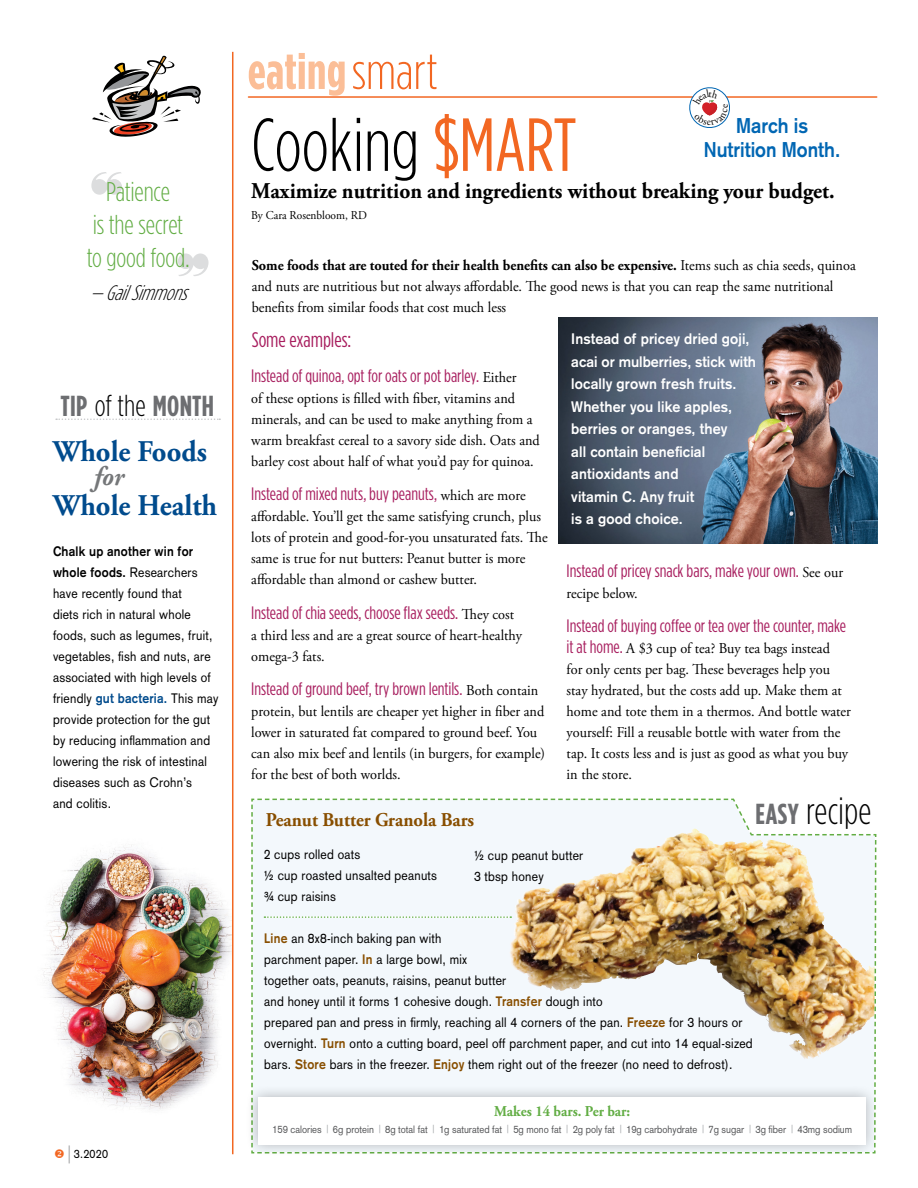
<style>
.page{position:relative;width:918px;height:1188px;background:#fff}
.page>*{position:absolute;margin:0;border:0;box-sizing:border-box;transform-origin:0 0}
.t1{font:300 75px "Gotham Condensed";letter-spacing:-.005em;color:#000}
.t2{font:700 51px "Gotham Condensed";letter-spacing:.01em;color:#fbbe97}
.t3{font:300 37.5px "Gotham Condensed";color:#000}
.t4{font:700 30px "Adobe Garamond Pro";color:#004b8d;scale:.95 1}
.t5{font:700 28.95px "Gotham Condensed";letter-spacing:.01em;color:#6d6e71}
.t6{font:300 27px/33px "Gotham Condensed";letter-spacing:-.01em;color:#62ad44;text-align:center}
.t7{font:italic 700 27px "Adobe Garamond Pro";color:#757779;scale:.95 1}
.t8{font:700 22.5px "Adobe Garamond Pro";color:#000;scale:.95 1}
.t9{font:700 21px/24px "Akzidenz Grotesk";color:#0066b3;text-align:center;scale:.9 1}
.t10{font:21px "Gotham Condensed";color:#a81f5f}
.t11{font:italic 300 21px "Gotham Condensed";color:#000}
.t12{font:700 19.5px "Adobe Garamond Pro";color:#884e00;scale:.95 1}
.t13{font:18px "Gotham Condensed";letter-spacing:-.005em;color:#a81f5f}
.t14{font:15px/21px "Adobe Garamond Pro";color:#000;scale:.95 1}
.t15{font:700 15px/22.5px "Akzidenz Grotesk";letter-spacing:.01em;color:#fff;scale:.95 1}
.t16{font:700 15px "Adobe Garamond Pro";color:#62ad44;scale:.95 1}
.t17{font:13.5px/21px "Akzidenz Grotesk";letter-spacing:.02em;color:#000;scale:.9 1}
.t18{font:12px "Adobe Garamond Pro";color:#000;scale:.95 1}
.t19{font:12px "Akzidenz Grotesk";color:#000;scale:.9 1}
.t20{font:10.5px "Akzidenz Grotesk";color:#58595b;scale:.9 1}
.s1{font-weight:300;font-size:30px;color:#000}
.s2{font-weight:700}
.s3{font-weight:700;color:#004b8d}
.s4{color:#f26722}
.s5{font-size:24px;color:#8a8c8e}
.s6{font-weight:300;color:#f26722}
.s7{font-weight:400;color:#f26722}
.s8{font-family:"Adobe Garamond Pro";font-size:15px;color:#000}
.s9{font-family:"Gotham Condensed";font-size:18px;color:#a81f5f}
.s10{font-weight:700;font-size:28.95px;color:#6d6e71}
.s11{font-weight:700;color:#884e00}
.s12{font-size:11.25px;color:#a7a9ac}
</style>
<div class="page">
<img style="left:43px;top:845px;width:189px;height:265px">
<hr style="left:248px;top:96px;width:629px;height:2px;background:#f26722">
<hr style="left:232px;top:52px;width:1px;height:1102px;background:#f26722">
<svg style="left:56px;top:419px;width:164px;height:1px"></svg>
<svg style="left:251px;top:799px;width:626px;height:355px"></svg>
<svg style="left:178px;top:253px;width:31px;height:23px"></svg>
<svg style="left:91px;top:172px;width:31px;height:23px"></svg>
<svg style="left:92px;top:56px;width:109px;height:81px"></svg>
<img style="left:558px;top:318px;width:320px;height:225px">
<svg style="left:687px;top:87px;width:45px;height:41px"></svg>
<h3 class="t6" style="left:87px;top:175px;width:104px">Patience<br>is the secret to good food.</h3>
<h3 class="t11" style="left:90px;top:281px;width:107px">—GailSimmons</h3>
<h3 class="t5" style="left:61px;top:388px;width:155px">TIP <span class="s1">of the</span> MONTH</h3>
<h3 class="t4" style="left:53px;top:434px;width:163px">Whole Foods</h3>
<h3 class="t7" style="left:94px;top:461px;width:33px">for</h3>
<h3 class="t4" style="left:53px;top:488px;width:174px">Whole Health</h3>
<p class="t17" style="left:53px;top:541px;width:185px"><span class="s2">Chalk up another win for whole foods.</span> Researchers have recently found that<br>diets rich in natural whole foods, such as legumes, fruit, vegetables, fish and nuts, are associated with high levels of friendly <span class="s3">gut bacteria.</span> This may provide protection for the gut by reducing inflammation and lowering the risk of intestinal diseases such as Crohn’s<br>and colitis.</p>
<p class="t19" style="left:54px;top:1147px;width:62px"><span class="s4">❖</span> <span class="s5">|</span> 3.2020</p>
<h2 class="t2" style="left:248px;top:41px;width:192px">eating<span class="s6">smart</span></h2>
<h1 class="t1" style="left:251px;top:102px;width:327px">Cooking <span class="s7">$MART</span></h1>
<h3 class="t8" style="left:251px;top:178px;width:616px">Maximize nutrition and ingredients without breaking your budget.</h3>
<p class="t18" style="left:251px;top:208px;width:123px">By Cara Rosenbloom, RD</p>
<p class="t14" style="left:252px;top:256px;width:637px"><span class="s2">Some foods that are touted for their health benefits can also be expensive.</span> Items such as chia seeds, quinoa and nuts are nutritious but not always affordable. The good news is that you can reap the same nutritional benefits from similar foods that cost much less</p>
<h3 class="t10" style="left:252px;top:328px;width:101px">Some examples:</h3>
<p class="t13" style="left:251px;top:365px;width:267px">Instead of quinoa, opt for oats or pot barley. <span class="s8">Either</span></p>
<p class="t14" style="left:251px;top:388px;width:305px">of these options is filled with fiber, vitamins and minerals, and can be used to make anything from a warm breakfast cereal to a savory side dish. Oats and barley cost about half of what you’d pay for quinoa.</p>
<p class="t13" style="left:251px;top:484px;width:276px">Instead of mixed nuts, buy peanuts, <span class="s8">which are more</span></p>
<p class="t14" style="left:251px;top:506px;width:314px">affordable. You’ll get the same satisfying crunch, plus lots of protein and good-for-you unsaturated fats. The same is true for nut butters: Peanut butter is more affordable than almond or cashew butter.</p>
<p class="t13" style="left:251px;top:602px;width:264px">Instead of chia seeds, choose flax seeds. <span class="s8">They cost</span></p>
<p class="t14" style="left:251px;top:625px;width:287px">a third less and are a great source of heart-healthy omega-3 fats.</p>
<p class="t13" style="left:251px;top:679px;width:289px">Instead of ground beef, try brown lentils. <span class="s8">Both contain</span></p>
<p class="t14" style="left:251px;top:701px;width:311px">protein, but lentils are cheaper yet higher in fiber and lower in saturated fat compared to ground beef. You can also mix beef and lentils (in burgers, for example) for the best of both worlds.</p>
<h3 class="t9" style="left:704px;top:113px;width:153px">March is<br>Nutrition Month.</h3>
<p class="t15" style="left:571px;top:328px;width:196px">Instead of pricey dried goji, acai or mulberries, stick with locally grown fresh fruits.<br>Whether you like apples, berries or oranges, they<br>all contain beneficial antioxidants and<br>vitamin C. Any fruit<br>is a good choice.</p>
<p class="t13" style="left:567px;top:560px;width:278px">Instead of pricey snack bars, make your own. <span class="s8">See our</span></p>
<p class="t14" style="left:567px;top:583px;width:76px">recipe below.</p>
<p class="t13" style="left:567px;top:616px;width:281px">Instead of buying coffee or tea over the counter, make</p>
<p class="t14" style="left:567px;top:638px;width:301px"><span class="s9">it at home.</span> A $3 cup of tea? Buy tea bags instead<br>for only cents per bag. These beverages help you stay hydrated, but the costs add up. Make them at home and tote them in a thermos. And bottle water yourself: Fill a reusable bottle with water from the tap. It costs less and is just as good as what you buy in the store.</p>
<h3 class="t12" style="left:266px;top:808px;width:221px">Peanut Butter Granola Bars</h3>
<p class="t17" style="left:264px;top:844px;width:194px">2 cups rolled oats<br>½ cup roasted unsalted peanuts ¾ cup raisins</p>
<p class="t17" style="left:474px;top:844px;width:123px">½ cup peanut butter<br>3 tbsp honey</p>
<h3 class="t3" style="left:756px;top:790px;width:118px"><span class="s10">EASY</span> recipe</h3>
<p class="t17" style="left:264px;top:928px;width:544px"><span class="s11">Line</span> an 8x8-inch baking pan with<br>parchment paper. <span class="s11">In</span> a large bowl, mix<br>together oats, peanuts, raisins, peanut butter<br>and honey until it forms 1 cohesive dough. <span class="s11">Transfer</span> dough into<br>prepared pan and press in firmly, reaching all 4 corners of the pan. <span class="s11">Freeze</span> for 3 hours or overnight. <span class="s11">Turn</span> onto a cutting board, peel off parchment paper, and cut into 14 equal-sized bars. <span class="s11">Store</span> bars in the freezer. <span class="s11">Enjoy</span> them right out of the freezer (no need to defrost).</p>
<p class="t16" style="left:494px;top:1102px;width:145px">Makes 14 bars. Per bar:</p>
<p class="t20" style="left:272px;top:1123px;width:646px">159 calories <span class="s12">|</span> 6g protein <span class="s12">|</span> 8g total fat <span class="s12">|</span> 1g saturated fat <span class="s12">|</span> 5g mono fat <span class="s12">|</span> 2g poly fat <span class="s12">|</span> 19g carbohydrate <span class="s12">|</span> 7g sugar <span class="s12">|</span> 3g fiber <span class="s12">|</span> 43mg sodium</p>
</div>
